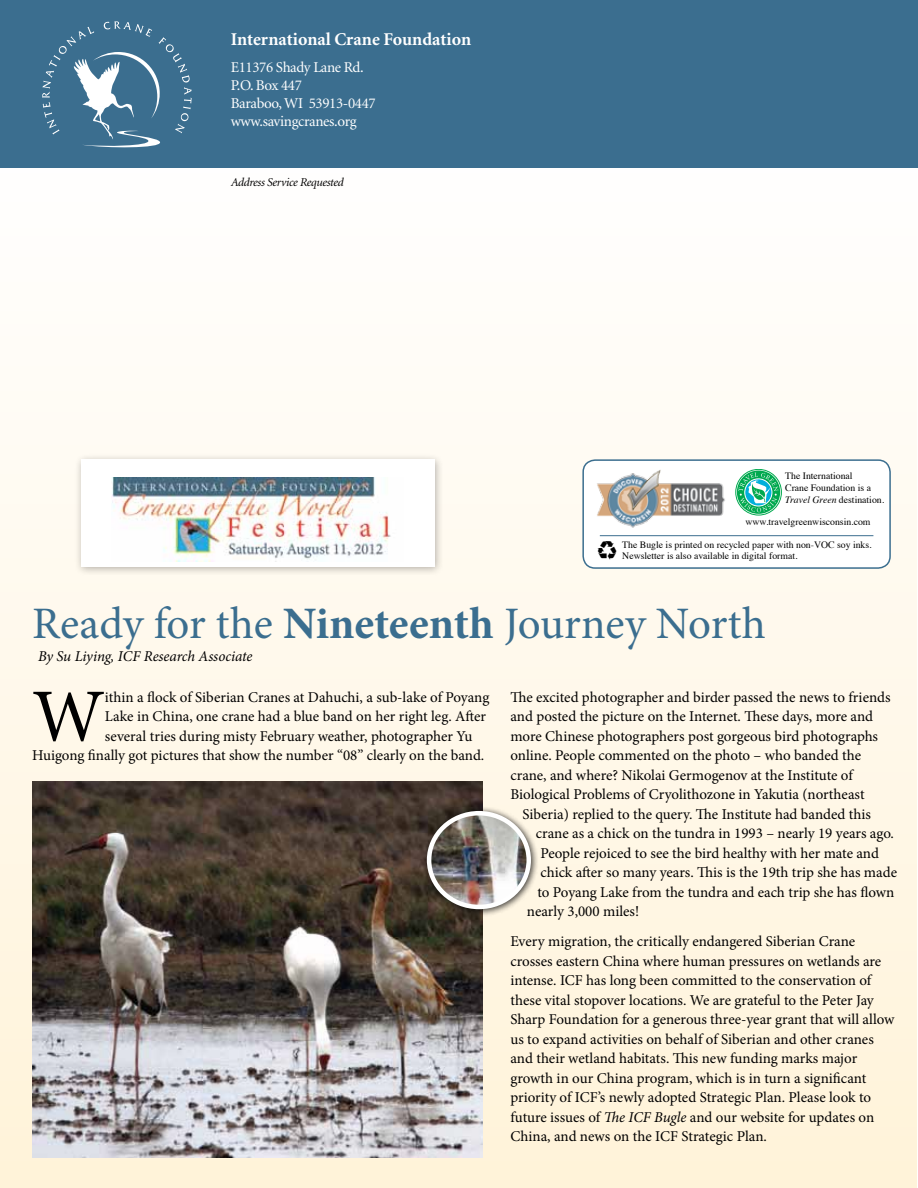
<style>
.page{position:relative;width:918px;height:1188px;background:#fff}
.page>*{position:absolute;margin:0;border:0;box-sizing:border-box;transform-origin:0 0}
.t1{font:75px "Minion Pro";color:#000}
.t2{font:45px "Minion Pro";color:#3b6e8f}
.t3{font:18.6px "Recycle";color:#000}
.t4{font:700 18px "Minion";color:#fff}
.t5{font:15px/19.5px "Minion Pro";letter-spacing:-.005em;color:#000}
.t6{font:15px/18px "Minion";letter-spacing:-.025em;color:#fff}
.t7{font:italic 15px "Minion Pro";letter-spacing:-.01em;color:#000}
.t8{font:italic 12px "Minion";letter-spacing:-.025em;color:#000}
.t9{font:9.75px/11.7px "Times";color:#000}
.s1{font-style:italic}
.s2{font-weight:700}
</style>
<div class="page">
<div style="left:0;top:152px;width:917px;height:1036px;background:linear-gradient(to bottom,#fffffe,#fff2d8)"></div>
<div style="left:74px;top:453px;width:370px;height:124px;background:#000;opacity:.3"></div>
<div style="left:81px;top:460px;width:354px;height:107px;background:#fff"></div>
<div style="left:583px;top:460px;width:307px;height:108px;background:#fff;border-radius:12px"></div>
<div style="left:582px;top:459px;width:309px;height:110px;border:2px solid #3b6e8f;border-radius:12px"></div>
<svg style="left:737px;top:471px;width:43px;height:43px"></svg>
<div style="left:735px;top:469px;width:47px;height:46px;border:1px solid #00a94f;border-radius:50%"></div>
<svg style="left:738px;top:473px;width:40px;height:39px;background:#52c59d"></svg>
<hr style="left:600px;top:535px;width:273px;height:1px;background:#3b6e8f">
<img style="left:597px;top:470px;width:128px;height:58px">
<div style="left:0;top:0;width:918px;height:167px;background:#3b6e8f"></div>
<svg style="left:42px;top:21px;width:150px;height:128px;background:#527f9c"></svg>
<img style="left:112px;top:477px;width:279px;height:84px">
<img style="left:32px;top:782px;width:450px;height:375px">
<div style="left:421px;top:806px;width:118px;height:111px;background:#000;opacity:.75"></div>
<img style="left:429px;top:813px;width:100px;height:94px">
<div style="left:427px;top:811px;width:104px;height:98px;border:4px solid #fff;border-radius:50%"></div>
<p class="t4" style="left:231px;top:30px;width:242px">International Crane Foundation</p>
<p class="t6" style="left:231px;top:58px;width:146px">E11376 Shady Lane Rd.<br>P.O. Box 447<br>Baraboo, WI 53913-0447 www.savingcranes.org</p>
<p class="t8" style="left:231px;top:176px;width:114px">Address Service Requested</p>
<p class="t9" style="left:785px;top:469px;width:101px">The International<br>Crane Foundation is a<br><span class="s1">Travel Green</span> destination.</p>
<p class="t9" style="left:746px;top:515px;width:127px">www.travelgreenwisconsin.com</p>
<p class="t9" style="left:622px;top:538px;width:251px">The Bugle is printed on recycled paper with non-VOC soy inks.<br>Newsletter is also available in digital format.</p>
<p class="t3" style="left:597px;top:541px;width:22px">C</p>
<h2 class="t2" style="left:32px;top:594px;width:735px">Ready for the <span class="s2">Nineteenth</span> Journey North</h2>
<p class="t7" style="left:38px;top:646px;width:216px">By Su Liying, ICF Research Associate</p>
<h1 class="t1" style="left:32px;top:666px;width:74px">W</h1>
<p class="t5" style="left:105px;top:687px;width:386px">ithin a flock of Siberian Cranes at Dahuchi, a sub-lake of Poyang</p>
<p class="t5" style="left:105px;top:707px;width:383px">Lake in China, one crane had a blue band on her right leg. After</p>
<p class="t5" style="left:105px;top:726px;width:369px">several tries during misty February weather, photographer Yu</p>
<p class="t5" style="left:32px;top:746px;width:454px">Huigong finally got pictures that show the number “08” clearly on the band.</p>
<p class="t5" style="left:510px;top:687px;width:382px">The excited photographer and birder passed the news to friends and posted the picture on the Internet. These days, more and more Chinese photographers post gorgeous bird photographs online. People commented on the photo – who banded the crane, and where? Nikolai Germogenov at the Institute of Biological Problems of Cryolithozone in Yakutia (northeast</p>
<p class="t5" style="left:522px;top:804px;width:350px">Siberia) replied to the query. The Institute had banded this</p>
<p class="t5" style="left:536px;top:824px;width:360px">crane as a chick on the tundra in 1993 – nearly 19 years ago.</p>
<p class="t5" style="left:540px;top:843px;width:340px">People rejoiced to see the bird healthy with her mate and</p>
<p class="t5" style="left:540px;top:863px;width:358px">chick after so many years. This is the 19th trip she has made</p>
<p class="t5" style="left:537px;top:882px;width:358px">to Poyang Lake from the tundra and each trip she has flown</p>
<p class="t5" style="left:527px;top:902px;width:114px">nearly 3,000 miles!</p>
<p class="t5" style="left:510px;top:932px;width:386px">Every migration, the critically endangered Siberian Crane crosses eastern China where human pressures on wetlands are intense. ICF has long been committed to the conservation of these vital stopover locations. We are grateful to the Peter Jay Sharp Foundation for a generous three-year grant that will allow us to expand activities on behalf of Siberian and other cranes and their wetland habitats. This new funding marks major growth in our China program, which is in turn a significant priority of ICF’s newly adopted Strategic Plan. Please look to future issues of <span class="s1">The ICF Bugle</span> and our website for updates on China, and news on the ICF Strategic Plan.</p>
</div>
